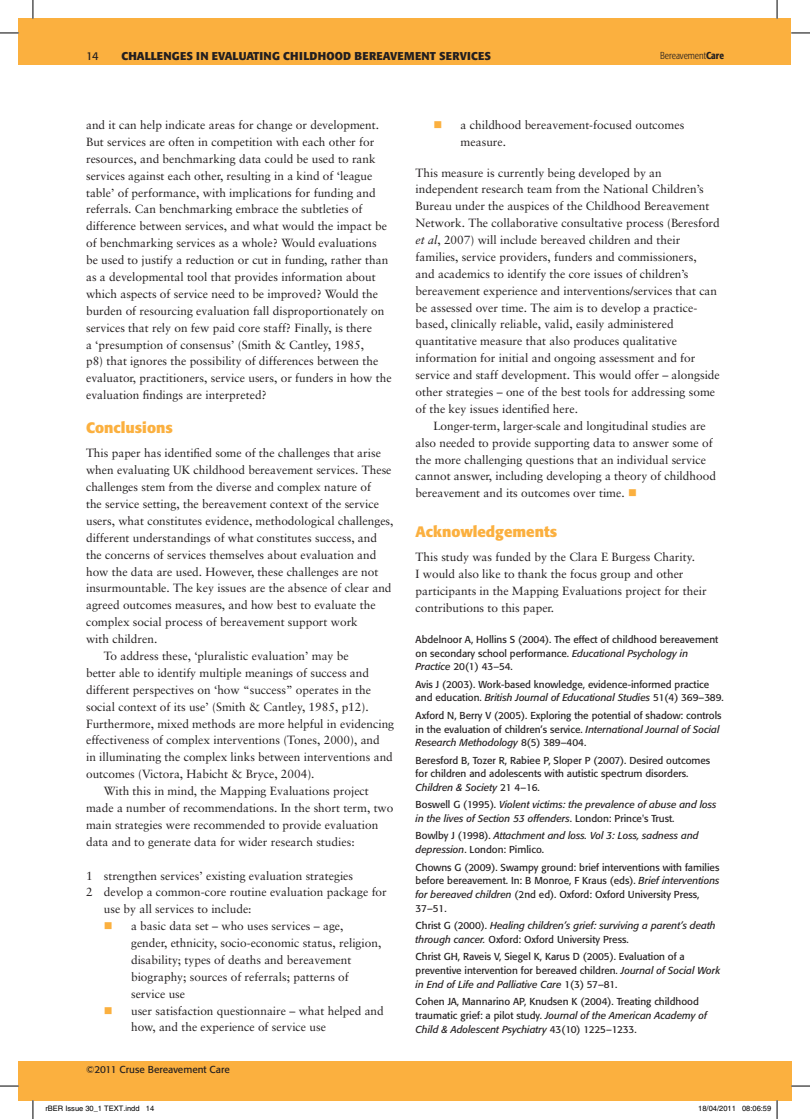
<style>
.page{position:relative;width:810px;height:1119px;background:#fff}
.page>*{position:absolute;margin:0;border:0;box-sizing:border-box;transform-origin:0 0}
.t1{font:700 15px "Formata";color:#fbb03f}
.t2{font:11.88px/16.9px "Sabon";color:#231f20}
.t3{font:700 11.25px "Formata";letter-spacing:.02em;color:#231f20}
.t4{font:11.25px "Formata";color:#231f20}
.t5{font:10px/13.8px "Formata";color:#231f20}
.t6{font:italic 10px/13.8px "Formata";color:#231f20}
.t7{font:300 condensed 10px "Formata";color:#231f20}
.t8{font:7.5px "Helvetica";color:#000}
.s1{font-weight:500}
.s2{color:#fbb03f}
.s3{font-style:italic}
.s4{font-style:normal}
</style>
<div class="page">
<div style="left:776px;top:19px;width:15px;height:46px;background:#fbb03f"></div>
<div style="left:777px;top:1060px;width:14px;height:39px;background:#fbb03f"></div>
<div style="left:19px;top:19px;width:758px;height:46px;background:#fbb03f"></div>
<div style="left:19px;top:1060px;width:758px;height:39px;background:#fbb03f"></div>
<svg style="left:0;top:32px;width:19px;height:2px"></svg>
<svg style="left:791px;top:32px;width:19px;height:2px"></svg>
<svg style="left:0;top:1085px;width:19px;height:1px"></svg>
<svg style="left:791px;top:1085px;width:19px;height:1px"></svg>
<svg style="left:32px;top:0;width:2px;height:19px"></svg>
<svg style="left:32px;top:1099px;width:2px;height:19px"></svg>
<svg style="left:776px;top:0;width:2px;height:19px"></svg>
<svg style="left:742px;top:1099px;width:36px;height:19px"></svg>
<p class="t4" style="left:86px;top:49px;width:14px">14</p>
<p class="t3" style="left:122px;top:49px;width:371px">CHALLENGES IN EVALUATING CHILDHOOD BEREAVEMENT SERVICES</p>
<p class="t7" style="left:660px;top:49px;width:65px">Bereavement<span class="s1">Care</span></p>
<p class="t2" style="left:86px;top:116px;width:307px">and it can help indicate areas for change or development.<br>But services are often in competition with each other for resources, and benchmarking data could be used to rank services against each other, resulting in a kind of ‘league table’ of performance, with implications for funding and referrals. Can benchmarking embrace the subtleties of difference between services, and what would the impact be of benchmarking services as a whole? Would evaluations<br>be used to justify a reduction or cut in funding, rather than as a developmental tool that provides information about which aspects of service need to be improved? Would the burden of resourcing evaluation fall disproportionately on services that rely on few paid core staff? Finally, is there<br>a ‘presumption of consensus’ (Smith &amp; Cantley, 1985,<br>p8) that ignores the possibility of differences between the evaluator, practitioners, service users, or funders in how the evaluation findings are interpreted?</p>
<p class="t1" style="left:86px;top:418px;width:88px">Conclusions</p>
<p class="t2" style="left:86px;top:444px;width:296px">This paper has identified some of the challenges that arise</p>
<p class="t2" style="left:86px;top:461px;width:307px">when evaluating UK childhood bereavement services. These</p>
<p class="t2" style="left:86px;top:478px;width:286px">challenges stem from the diverse and complex nature of</p>
<p class="t2" style="left:86px;top:495px;width:294px">the service setting, the bereavement context of the service</p>
<p class="t2" style="left:86px;top:512px;width:309px">users, what constitutes evidence, methodological challenges,</p>
<p class="t2" style="left:86px;top:529px;width:292px">different understandings of what constitutes success, and</p>
<p class="t2" style="left:86px;top:546px;width:292px">the concerns of services themselves about evaluation and</p>
<p class="t2" style="left:86px;top:562px;width:294px">how the data are used. However, these challenges are not</p>
<p class="t2" style="left:86px;top:579px;width:307px">insurmountable. The key issues are the absence of clear and</p>
<p class="t2" style="left:86px;top:596px;width:291px">agreed outcomes measures, and how best to evaluate the</p>
<p class="t2" style="left:86px;top:613px;width:273px">complex social process of bereavement support work</p>
<p class="t2" style="left:86px;top:630px;width:73px">with children.</p>
<p class="t2" style="left:104px;top:647px;width:246px">To address these, ‘pluralistic evaluation’ may be</p>
<p class="t2" style="left:86px;top:664px;width:285px">better able to identify multiple meanings of success and</p>
<p class="t2" style="left:86px;top:681px;width:287px">different perspectives on ‘how “success” operates in the</p>
<p class="t2" style="left:86px;top:697px;width:284px">social context of its use’ (Smith &amp; Cantley, 1985, p12).</p>
<p class="t2" style="left:86px;top:714px;width:310px">Furthermore, mixed methods are more helpful in evidencing</p>
<p class="t2" style="left:86px;top:731px;width:295px">effectiveness of complex interventions (Tones, 2000), and</p>
<p class="t2" style="left:86px;top:748px;width:308px">in illuminating the complex links between interventions and</p>
<p class="t2" style="left:86px;top:765px;width:230px">outcomes (Victora, Habicht &amp; Bryce, 2004).</p>
<p class="t2" style="left:104px;top:782px;width:267px">With this in mind, the Mapping Evaluations project</p>
<p class="t2" style="left:86px;top:799px;width:309px">made a number of recommendations. In the short term, two</p>
<p class="t2" style="left:86px;top:816px;width:294px">main strategies were recommended to provide evaluation</p>
<p class="t2" style="left:86px;top:832px;width:270px">data and to generate data for wider research studies:</p>
<p class="t2" style="left:86px;top:866px;width:269px">1 strengthen services’ existing evaluation strategies</p>
<p class="t2" style="left:86px;top:883px;width:302px">2 develop a common-core routine evaluation package for</p>
<p class="t2" style="left:104px;top:900px;width:149px">use by all services to include:</p>
<p class="t2" style="left:131px;top:917px;width:252px;text-indent:-27px"><span class="s2">■</span> a basic data set – who uses services – age, gender, ethnicity, socio-economic status, religion, disability; types of deaths and bereavement biography; sources of referrals; patterns of service use</p>
<p class="t2" style="left:131px;top:1001px;width:254px;text-indent:-27px"><span class="s2">■</span> user satisfaction questionnaire – what helped and how, and the experience of service use</p>
<p class="t5" style="left:86px;top:1062px;width:145px">©2011 Cruse Bereavement Care</p>
<p class="t2" style="left:461px;top:116px;width:225px;text-indent:-27px"><span class="s2">■</span> a childhood bereavement-focused outcomes measure.</p>
<p class="t2" style="left:416px;top:164px;width:306px">This measure is currently being developed by an independent research team from the National Children’s Bureau under the auspices of the Childhood Bereavement Network. The collaborative consultative process (Beresford <span class="s3">et al</span>, 2007) will include bereaved children and their families, service providers, funders and commissioners,<br>and academics to identify the core issues of children’s bereavement experience and interventions/services that can be assessed over time. The aim is to develop a practice&shy;based, clinically reliable, valid, easily administered quantitative measure that also produces qualitative information for initial and ongoing assessment and for service and staff development. This would offer – alongside other strategies – one of the best tools for addressing some of the key issues identified here.</p>
<p class="t2" style="left:416px;top:417px;width:302px;text-indent:18px">Longer-term, larger-scale and longitudinal studies are also needed to provide supporting data to answer some of the more challenging questions that an individual service cannot answer, including developing a theory of childhood bereavement and its outcomes over time. <span class="s2">■</span></p>
<p class="t1" style="left:416px;top:522px;width:143px">Acknowledgements</p>
<p class="t2" style="left:416px;top:548px;width:293px">This study was funded by the Clara E Burgess Charity.<br>I would also like to thank the focus group and other participants in the Mapping Evaluations project for their contributions to this paper.</p>
<p class="t5" style="left:416px;top:632px;width:304px">Abdelnoor A, Hollins S (2004). The effect of childhood bereavement on secondary school performance. <span class="s3">Educational Psychology in<br>Practice</span> 20(1) 43–54.</p>
<p class="t5" style="left:416px;top:677px;width:310px">Avis J (2003). Work-based knowledge, evidence-informed practice and education. <span class="s3">British Journal of Educational Studies</span> 51(4) 369–389.</p>
<p class="t5" style="left:416px;top:708px;width:308px">Axford N, Berry V (2005). Exploring the potential of shadow: controls in the evaluation of children’s service. <span class="s3">International Journal of Social<br>Research Methodology</span> 8(5) 389–404.</p>
<p class="t5" style="left:416px;top:753px;width:296px">Beresford B, Tozer R, Rabiee P, Sloper P (2007). Desired outcomes for children and adolescents with autistic spectrum disorders.<br><span class="s3">Children &amp; Society</span> 21 4–16.</p>
<p class="t6" style="left:416px;top:797px;width:303px"><span class="s4">Boswell G (1995).</span> Violent victims: the prevalence of abuse and loss in the lives of Section 53 offenders<span class="s4">. London: Prince's Trust.</span></p>
<p class="t6" style="left:416px;top:829px;width:285px"><span class="s4">Bowlby J (1998).</span> Attachment and loss. Vol 3: Loss, sadness and depression<span class="s4">. London: Pimlico.</span></p>
<p class="t5" style="left:416px;top:860px;width:305px">Chowns G (2009). Swampy ground: brief interventions with families before bereavement. In: B Monroe, F Kraus (eds). <span class="s3">Brief interventions for bereaved children</span> (2nd ed). Oxford: Oxford University Press, 37–51.</p>
<p class="t6" style="left:416px;top:918px;width:302px"><span class="s4">Christ G (2000).</span> Healing children’s grief: surviving a parent’s death through cancer. <span class="s4">Oxford: Oxford University Press.</span></p>
<p class="t5" style="left:416px;top:949px;width:306px">Christ GH, Raveis V, Siegel K, Karus D (2005). Evaluation of a preventive intervention for bereaved children. <span class="s3">Journal of Social Work in End of Life and Palliative Care</span> 1(3) 57–81.</p>
<p class="t5" style="left:416px;top:994px;width:293px">Cohen JA, Mannarino AP, Knudsen K (2004). Treating childhood traumatic grief: a pilot study. <span class="s3">Journal of the American Academy of<br>Child &amp; Adolescent Psychiatry</span> 43(10) 1225–1233.</p>
<p class="t8" style="left:45px;top:1104px;width:110px">rBER Issue 30_1 TEXT.indd 14</p>
<p class="t8" style="left:698px;top:1104px;width:74px">18/04/2011 08:06:59</p>
</div>
